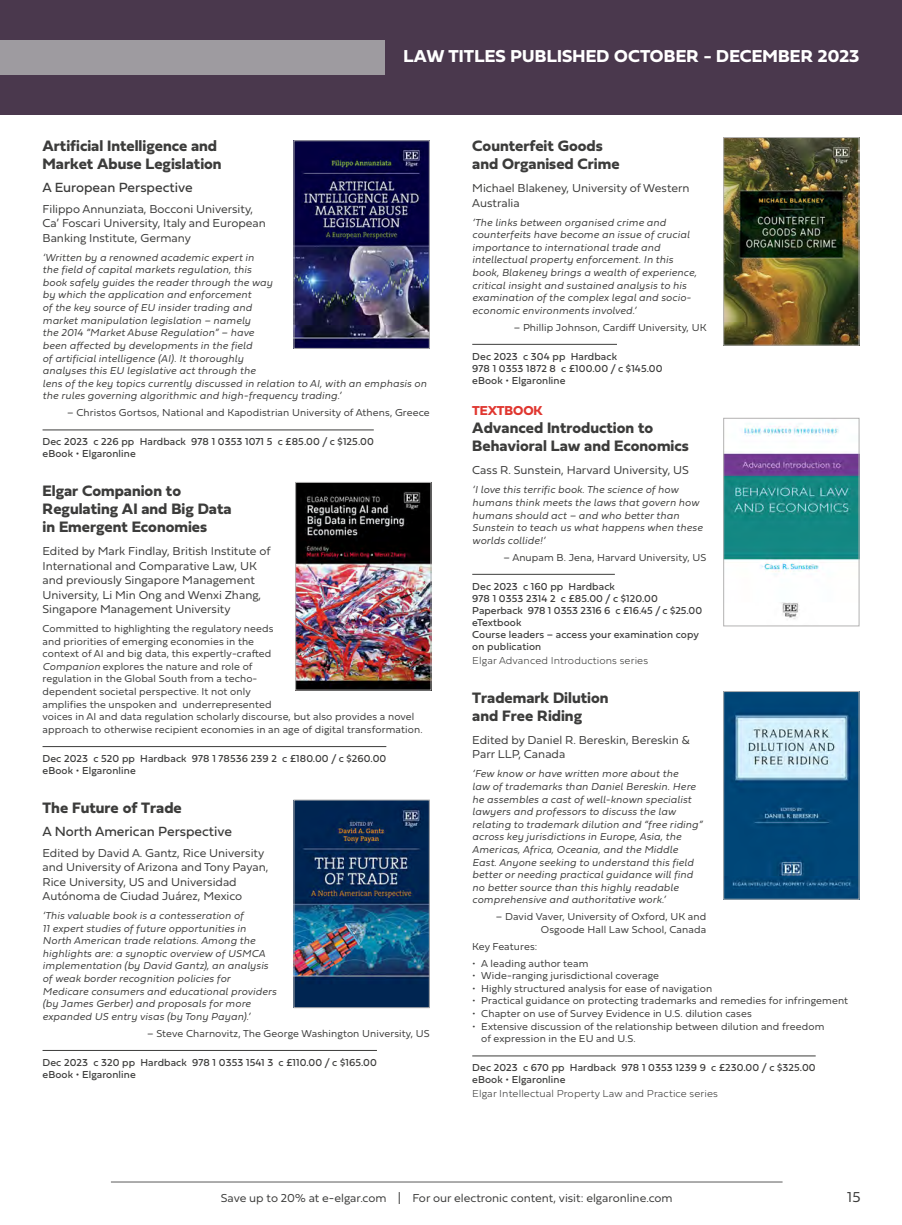
<style>
.page{position:relative;width:902px;height:1225px;background:#fff}
.page>*{position:absolute;margin:0;border:0;box-sizing:border-box;transform-origin:0 0}
.t1{font:700 18px "Fieldwork Hum";letter-spacing:.01em;color:#fff}
.t2{font:700 15.75px/18px "Fieldwork Hum";color:#3c3c3b}
.t3{font:15px "Fieldwork Hum Light";color:#3c3c3b}
.t4{font:13.8px "Fieldwork Hum";color:#3c3c3b}
.t5{font:700 13.5px "Fieldwork Hum";letter-spacing:-.01em;color:#e03730}
.t6{font:12px/14.4px "Fieldwork Hum Light";color:#3c3c3b}
.t7{font:italic 300 10.5px/12.6px "Fieldwork";letter-spacing:.01em;color:#3c3c3b}
.t8{font:10.5px/12.6px "Fieldwork Hum Light";letter-spacing:.01em;color:#3c3c3b}
.t9{font:10.5px/12px "Fieldwork Hum";letter-spacing:.01em;color:#3c3c3b}
.t10{font:100 10.5px "Fieldwork Hum";letter-spacing:.01em;color:#3c3c3b}
.s1{font-family:"Fieldwork";font-weight:300;font-style:italic}
.s2{font-size:18px}
</style>
<div class="page">
<hr style="left:111px;top:1181px;width:671px;height:1px;background:#3c3c3b">
<div style="left:0;top:0;width:901px;height:115px;background:#4a384d"></div>
<hr style="left:472px;top:344px;width:145px;height:1px;background:#3c3c3b">
<hr style="left:472px;top:574px;width:142px;height:1px;background:#3c3c3b">
<hr style="left:472px;top:1055px;width:343px;height:1px;background:#3c3c3b">
<hr style="left:43px;top:429px;width:331px;height:1px;background:#3c3c3b">
<hr style="left:43px;top:746px;width:343px;height:1px;background:#3c3c3b">
<hr style="left:43px;top:1050px;width:334px;height:1px;background:#3c3c3b">
<img style="left:295px;top:142px;width:132px;height:205px">
<div style="left:293px;top:140px;width:136px;height:209px;border:1px solid #b3b2b2"></div>
<img style="left:725px;top:693px;width:132px;height:204px">
<div style="left:723px;top:691px;width:136px;height:208px;border:1px solid #b3b2b2"></div>
<img style="left:295px;top:801px;width:132px;height:205px">
<div style="left:293px;top:799px;width:136px;height:209px;border:1px solid #b3b2b2"></div>
<div style="left:0;top:40px;width:384px;height:34px;background:#9e9ba0"></div>
<img style="left:297px;top:484px;width:132px;height:204px">
<div style="left:295px;top:482px;width:136px;height:208px;border:1px solid #b3b2b2"></div>
<img style="left:725px;top:423px;width:132px;height:196px">
<div style="left:723px;top:418px;width:136px;height:208px;border:1px solid #b3b2b2"></div>
<img style="left:725px;top:139px;width:132px;height:204px">
<div style="left:723px;top:137px;width:136px;height:208px;border:1px solid #b3b2b2"></div>
<h1 class="t1" style="left:403px;top:42px;width:457px">LAW TITLES PUBLISHED OCTOBER - DECEMBER 2023</h1>
<h2 class="t2" style="left:43px;top:136px;width:181px">Artificial Intelligence and<br>Market Abuse Legislation</h2>
<h3 class="t4" style="left:43px;top:177px;width:152px">A European Perspective</h3>
<p class="t6" style="left:43px;top:201px;width:225px">Filippo Annunziata, Bocconi University,<br>Ca’ Foscari University, Italy and European<br>Banking Institute, Germany</p>
<p class="t7" style="left:43px;top:250px;width:385px">‘Written by a renowned academic expert in<br>the field of capital markets regulation, this<br>book safely guides the reader through the way<br>by which the application and enforcement<br>of the key source of EU insider trading and<br>market manipulation legislation – namely<br>the 2014 “Market Abuse Regulation” – have<br>been affected by developments in the field<br>of artificial intelligence (AI). It thoroughly<br>analyses this EU legislative act through the<br>lens of the key topics currently discussed in relation to AI, with an emphasis on the rules governing algorithmic and high-frequency trading.’</p>
<p class="t8" style="left:67px;top:406px;width:364px">– Christos Gortsos, National and Kapodistrian University of Athens, Greece</p>
<p class="t9" style="left:43px;top:435px;width:333px">Dec 2023 c 226 pp Hardback 978 1 0353 1071 5 c £85.00 / c $125.00 eBook • Elgaronline</p>
<h2 class="t2" style="left:43px;top:481px;width:190px">Elgar Companion to<br>Regulating AI and Big Data in Emergent Economies</h2>
<p class="t6" style="left:43px;top:543px;width:229px">Edited by Mark Findlay, British Institute of International and Comparative Law, UK and previously Singapore Management University, Li Min Ong and Wenxi Zhang, Singapore Management University</p>
<p class="t8" style="left:43px;top:621px;width:381px">Committed to highlighting the regulatory needs<br>and priorities of emerging economies in the<br>context of AI and big data, this expertly-crafted<br><span class="s1">Companion</span> explores the nature and role of<br>regulation in the Global South from a techo-<br>dependent societal perspective. It not only<br>amplifies the unspoken and underrepresented<br>voices in AI and data regulation scholarly discourse, but also provides a novel approach to otherwise recipient economies in an age of digital transformation.</p>
<p class="t9" style="left:43px;top:752px;width:345px">Dec 2023 c 520 pp Hardback 978 1 78536 239 2 c £180.00 / c $260.00 eBook • Elgaronline</p>
<h2 class="t2" style="left:43px;top:798px;width:141px">The Future of Trade</h2>
<h3 class="t4" style="left:43px;top:820px;width:191px">A North American Perspective</h3>
<p class="t6" style="left:43px;top:845px;width:227px">Edited by David A. Gantz, Rice University and University of Arizona and Tony Payan, Rice University, US and Universidad Autónoma de Ciudad Juárez, Mexico</p>
<p class="t7" style="left:43px;top:908px;width:235px">‘This valuable book is a contesseration of<br>11 expert studies of future opportunities in North American trade relations. Among the highlights are: a synoptic overview of USMCA implementation (by David Gantz), an analysis of weak border recognition policies for Medicare consumers and educational providers (by James Gerber) and proposals for more expanded US entry visas (by Tony Payan).’</p>
<p class="t8" style="left:147px;top:1026px;width:284px">– Steve Charnovitz, The George Washington University, US</p>
<p class="t9" style="left:43px;top:1055px;width:336px">Dec 2023 c 320 pp Hardback 978 1 0353 1541 3 c £110.00 / c $165.00 eBook • Elgaronline</p>
<h2 class="t2" style="left:472px;top:136px;width:149px">Counterfeit Goods and Organised Crime</h2>
<p class="t6" style="left:472px;top:180px;width:219px">Michael Blakeney, University of Western<br>Australia</p>
<p class="t7" style="left:472px;top:215px;width:226px">‘The links between organised crime and counterfeits have become an issue of crucial importance to international trade and intellectual property enforcement. In this book, Blakeney brings a wealth of experience, critical insight and sustained analysis to his examination of the complex legal and socio&shy;economic environments involved.’</p>
<p class="t8" style="left:513px;top:320px;width:194px">– Phillip Johnson, Cardiff University, UK</p>
<p class="t9" style="left:472px;top:350px;width:192px">Dec 2023 c 304 pp Hardback<br>978 1 0353 1872 8 c £100.00 / c $145.00 eBook • Elgaronline</p>
<p class="t5" style="left:472px;top:400px;width:72px">TEXTBOOK</p>
<h2 class="t2" style="left:472px;top:418px;width:218px">Advanced Introduction to<br>Behavioral Law and Economics</h2>
<p class="t6" style="left:472px;top:462px;width:218px">Cass R. Sunstein, Harvard University, US</p>
<p class="t7" style="left:472px;top:483px;width:232px">‘I love this terrific book. The science of how humans think meets the laws that govern how humans should act – and who better than Sunstein to teach us what happens when these worlds collide!’</p>
<p class="t8" style="left:503px;top:550px;width:204px">– Anupam B. Jena, Harvard University, US</p>
<p class="t9" style="left:472px;top:579px;width:231px">Dec 2023 c 160 pp Hardback<br>978 1 0353 2314 2 c £85.00 / c $120.00<br>Paperback 978 1 0353 2316 6 c £16.45 / c $25.00 eTextbook<br>Course leaders – access your examination copy on publication</p>
<p class="t10" style="left:472px;top:652px;width:177px">Elgar Advanced Introductions series</p>
<h2 class="t2" style="left:472px;top:688px;width:138px">Trademark Dilution and Free Riding</h2>
<p class="t6" style="left:472px;top:732px;width:219px">Edited by Daniel R. Bereskin, Bereskin &amp;<br>Parr LLP, Canada</p>
<p class="t7" style="left:472px;top:767px;width:232px">‘Few know or have written more about the<br>law of trademarks than Daniel Bereskin. Here he assembles a cast of well-known specialist lawyers and professors to discuss the law relating to trademark dilution and “free riding” across key jurisdictions in Europe, Asia, the Americas, Africa, Oceania, and the Middle East. Anyone seeking to understand this field better or needing practical guidance will find no better source than this highly readable comprehensive and authoritative work.’</p>
<p class="t8" style="left:496px;top:910px;width:212px;text-align:right">– David Vaver, University of Oxford, UK and<br>Osgoode Hall Law School, Canada</p>
<p class="t8" style="left:472px;top:939px;width:67px">Key Features:</p>
<p class="t8" style="left:472px;top:956px;width:118px">• A leading author team</p>
<p class="t8" style="left:472px;top:969px;width:188px">• Wide-ranging jurisdictional coverage</p>
<p class="t8" style="left:472px;top:981px;width:241px">• Highly structured analysis for ease of navigation</p>
<p class="t8" style="left:472px;top:994px;width:377px">• Practical guidance on protecting trademarks and remedies for infringement</p>
<p class="t8" style="left:472px;top:1006px;width:281px">• Chapter on use of Survey Evidence in U.S. dilution cases</p>
<p class="t8" style="left:481px;top:1019px;width:344px;text-indent:-9px">• Extensive discussion of the relationship between dilution and freedom of expression in the EU and U.S.</p>
<p class="t9" style="left:472px;top:1061px;width:345px">Dec 2023 c 670 pp Hardback 978 1 0353 1239 9 c £230.00 / c $325.00 eBook • Elgaronline</p>
<p class="t10" style="left:472px;top:1084px;width:247px">Elgar Intellectual Property Law and Practice series</p>
<p class="t6" style="left:221px;top:1190px;width:453px">Save up to 20% at e-elgar.com <span class="s2">I</span> For our electronic content, visit: elgaronline.com</p>
<h3 class="t3" style="left:847px;top:1184px;width:15px">15</h3>
</div>
